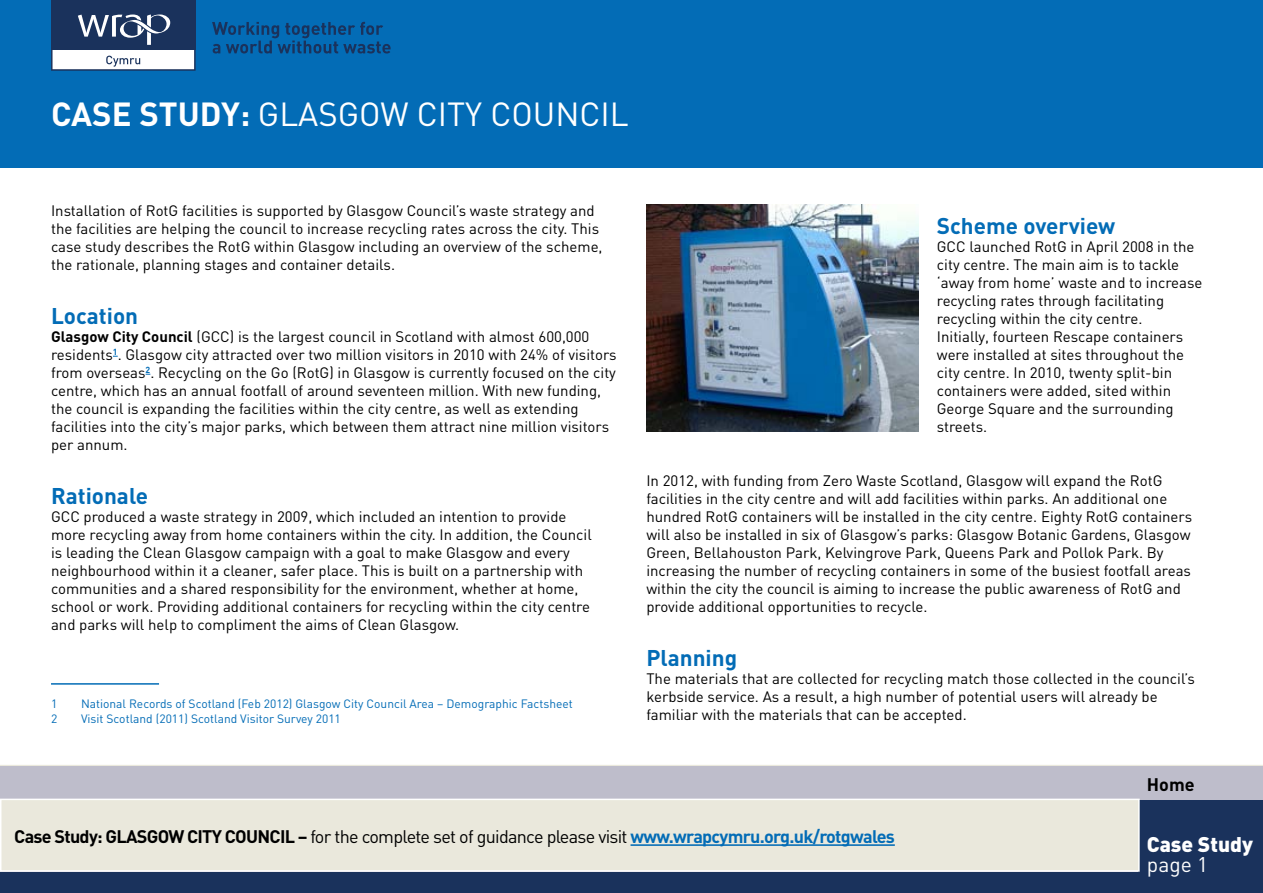
<style>
.page{position:relative;width:1263px;height:893px;background:#fff}
.page>*{position:absolute;margin:0;border:0;box-sizing:border-box;transform-origin:0 0}
.t1{font:33px "DIN";color:#fff}
.t2{font:700 22.5px "DIN";color:#036cb6}
.t3{font:900 21px "DIN";color:#fff}
.t4{font:21px "DIN";color:#fff}
.t5{font:18px "DIN";letter-spacing:-.04em;color:#000}
.t6{font:700 18px "DIN";color:#000}
.t7{font:15px/18px "DIN";color:#000}
.t8{font:12px "DIN";color:#036cb6}
.s1{font-weight:700}
.s2{font-weight:700;color:#036cb6}
</style>
<div class="page">
<div style="left:0;top:766px;width:1263px;height:127px;background:#bebdcb"></div>
<div style="left:1138px;top:800px;width:125px;height:93px;background:#1a325c"></div>
<div style="left:0;top:872px;width:1138px;height:21px;background:#1a325c"></div>
<hr style="left:0;top:765px;width:1263px;height:1px;background:#eae8dc">
<div style="left:1px;top:799px;width:1138px;height:72px;background:#eae8dc"></div>
<hr style="left:630px;top:844px;width:265px;height:2px;background:#036cb6">
<div style="left:0;top:799px;width:1140px;height:73px;border:2px solid #fff"></div>
<div style="left:0;top:0;width:1263px;height:168px;background:#036cb6"></div>
<div style="left:51px;top:0;width:145px;height:50px;background:#1a325c"></div>
<svg style="left:51px;top:15px;width:145px;height:56px"></svg>
<svg style="left:212px;top:22px;width:179px;height:32px"></svg>
<hr style="left:51px;top:683px;width:108px;height:2px;background:#036cb6">
<img style="left:646px;top:205px;width:273px;height:227px">
<h1 class="t1" style="left:51px;top:94px;width:579px"><span class="s1">CASE STUDY:</span> GLASGoW CITY COUNCIL</h1>
<p class="t7" style="left:51px;top:201px;width:553px">Installation of RotG facilities is supported by Glasgow Council’s waste strategy and the facilities are helping the council to increase recycling rates across the city. This case study describes the RotG within Glasgow including an overview of the scheme, the rationale, planning stages and container details.</p>
<h2 class="t2" style="left:51px;top:301px;width:89px">Location</h2>
<p class="t7" style="left:51px;top:327px;width:567px"><span class="s1">Glasgow City Council</span> (GCC) is the largest council in Scotland with almost 600,000 residents<sup>1</sup>. Glasgow city attracted over two million visitors in 2010 with 24% of visitors from overseas<sup>2</sup>. Recycling on the Go (RotG) in Glasgow is currently focused on the city centre, which has an annual footfall of around seventeen million. With new funding, the council is expanding the facilities within the city centre, as well as extending facilities into the city’s major parks, which between them attract nine million visitors per annum.</p>
<h2 class="t2" style="left:51px;top:481px;width:99px">Rationale</h2>
<p class="t7" style="left:51px;top:507px;width:542px">GCC produced a waste strategy in 2009, which included an intention to provide more recycling away from home containers within the city. In addition, the Council is leading the Clean Glasgow campaign with a goal to make Glasgow and every neighbourhood within it a cleaner, safer place. This is built on a partnership with communities and a shared responsibility for the environment, whether at home, school or work. Providing additional containers for recycling within the city centre and parks will help to compliment the aims of Clean Glasgow.</p>
<p class="t8" style="left:51px;top:696px;width:8px">1</p>
<p class="t8" style="left:81px;top:696px;width:493px">National Records of Scotland (Feb 2012) Glasgow City Council Area – Demographic Factsheet</p>
<p class="t8" style="left:51px;top:711px;width:8px">2</p>
<p class="t8" style="left:81px;top:711px;width:261px">Visit Scotland (2011) Scotland Visitor Survey 2011</p>
<h2 class="t2" style="left:937px;top:211px;width:180px">Scheme overview</h2>
<p class="t7" style="left:937px;top:237px;width:267px">GCC launched RotG in April 2008 in the city centre. The main aim is to tackle ‘away from home’ waste and to increase recycling rates through facilitating recycling within the city centre.<br>Initially, fourteen Rescape containers were installed at sites throughout the city centre. In 2010, twenty split-bin containers were added, sited within George Square and the surrounding streets.</p>
<p class="t7" style="left:646px;top:471px;width:547px">In 2012, with funding from Zero Waste Scotland, Glasgow will expand the RotG facilities in the city centre and will add facilities within parks. An additional one hundred RotG containers will be installed in the city centre. Eighty RotG containers will also be installed in six of Glasgow’s parks: Glasgow Botanic Gardens, Glasgow Green, Bellahouston Park, Kelvingrove Park, Queens Park and Pollok Park. By increasing the number of recycling containers in some of the busiest footfall areas within the city the council is aiming to increase the public awareness of RotG and provide additional opportunities to recycle.</p>
<h2 class="t2" style="left:646px;top:643px;width:92px">Planning</h2>
<p class="t7" style="left:646px;top:669px;width:550px">The materials that are collected for recycling match those collected in the council’s kerbside service. As a result, a high number of potential users will already be familiar with the materials that can be accepted.</p>
<p class="t6" style="left:1147px;top:772px;width:49px">Home</p>
<p class="t5" style="left:14px;top:825px;width:882px"><span class="s1">Case Study: GLASGOW CITY COUNCIL –</span> for the complete set of guidance please visit <span class="s2">www.wrapcymru.org.uk/rotgwales</span></p>
<h3 class="t3" style="left:1147px;top:831px;width:108px">Case Study</h3>
<h3 class="t4" style="left:1147px;top:851px;width:63px">page 1</h3>
</div>
